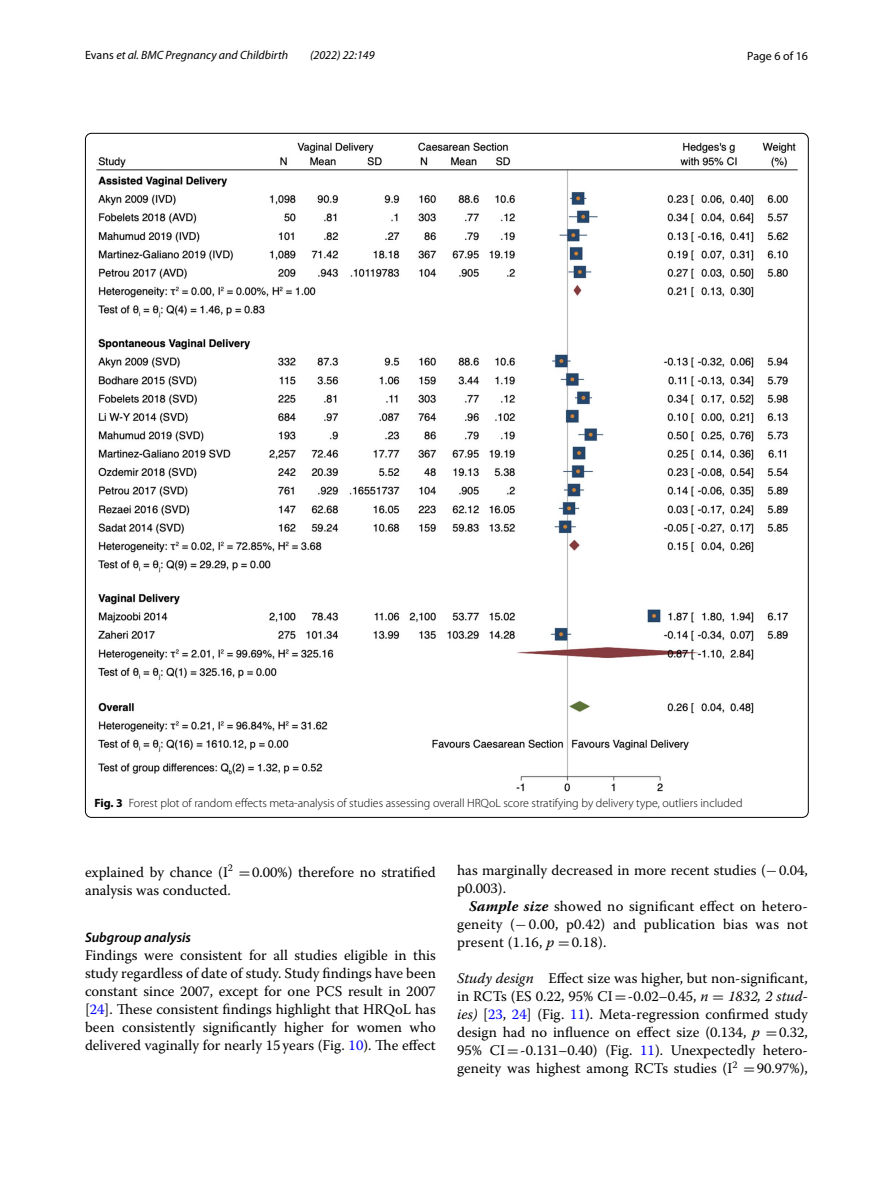
<style>
.page{position:relative;width:893px;height:1187px;background:#fff}
.page>*{position:absolute;margin:0;border:0;box-sizing:border-box;transform-origin:0 0}
.t1{font:14.7px/18px "Warnock Pro";color:#000;text-align:justify}
.t2{font:italic 600 13.8px "Myriad Pro";color:#000}
.t3{font:300 12px "Myriad Pro";color:#000}
.t4{font:italic 12px "Myriad Pro";color:#000}
.t5{font:12px "Myriad Pro";color:#000}
.s1{font-style:normal}
.s2{font-weight:700}
.s3{font-family:"MTSY"}
.s4{color:#00f}
.s5{font-weight:700;font-style:italic}
.s6{font-style:italic}
</style>
<div class="page">
<img style="left:97px;top:142px;width:700px;height:650px">
<p class="t4" style="left:85px;top:48px;width:205px"><span class="s1">Evans</span> et al. BMC Pregnancy and Childbirth</p>
<p class="t4" style="left:310px;top:48px;width:66px">(2022) 22:149</p>
<p class="t5" style="left:747px;top:48px;width:62px">Page 6 of 16</p>
<p class="t3" style="left:94px;top:796px;width:650px"><span class="s2">Fig. 3</span> Forest plot of random effects meta-analysis of studies assessing overall HRQoL score stratifying by delivery type, outliers included</p>
<p class="t1" style="left:85px;top:862px;width:352px">explained by chance (I<sup>2</sup> <span class="s3">=</span>0.00%) therefore no stratified analysis was conducted.</p>
<p class="t2" style="left:85px;top:928px;width:108px">Subgroup analysis</p>
<p class="t1" style="left:85px;top:946px;width:352px">Findings were consistent for all studies eligible in this study regardless of date of study. Study findings have been constant since 2007, except for one PCS result in 2007 [<span class="s4">24</span>]. These consistent findings highlight that HRQoL has been consistently significantly higher for women who delivered vaginally for nearly 15 years (Fig. <span class="s4">10</span>). The effect</p>
<p class="t1" style="left:457px;top:860px;width:352px">has marginally decreased in more recent studies (<span class="s3">−</span>0.04, p0.003).</p>
<p class="t1" style="left:457px;top:896px;width:352px;text-indent:12px"><span class="s5">Sample size</span> showed no significant effect on hetero&shy;geneity (<span class="s3">−</span>0.00, p0.42) and publication bias was not present (1.16, <span class="s6">p</span> <span class="s3">=</span>0.18).</p>
<p class="t1" style="left:457px;top:969px;width:352px"><span class="s6">Study design</span> Effect size was higher, but non-significant, in RCTs (ES 0.22, 95% CI<span class="s3">=</span>-0.02–0.45, <span class="s6">n</span> <span class="s3">=</span> <span class="s6">1832, 2 stud&shy;ies)</span> [<span class="s4">23</span>, <span class="s4">24</span>] (Fig. <span class="s4">11</span>). Meta-regression confirmed study design had no influence on effect size (0.134, <span class="s6">p</span> <span class="s3">=</span>0.32, 95% CI<span class="s3">=</span>-0.131–0.40) (Fig. <span class="s4">11</span>). Unexpectedly hetero&shy;geneity was highest among RCTs studies (I<sup>2</sup> <span class="s3">=</span>90.97%),</p>
</div>
